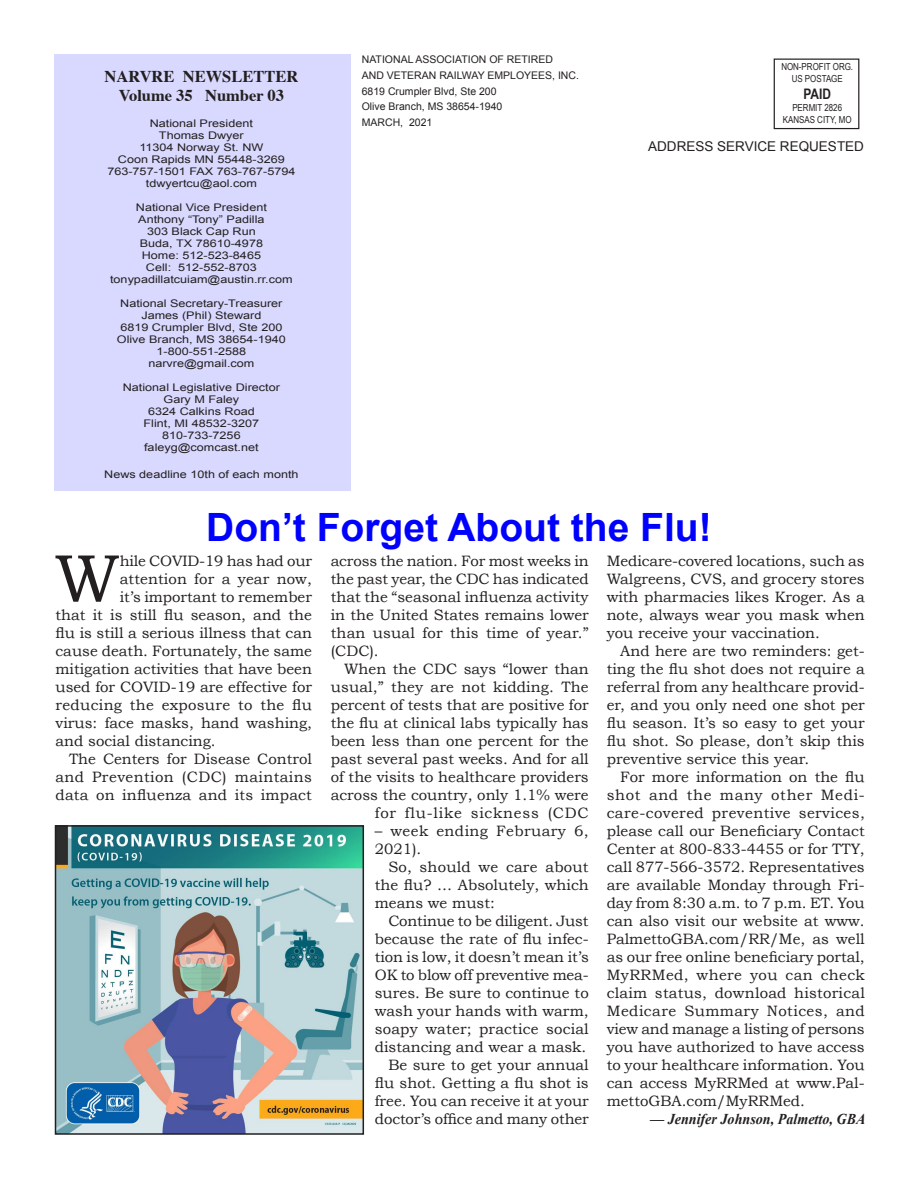
<style>
.page{position:relative;width:918px;height:1188px;background:#fff}
.page>*{position:absolute;margin:0;border:0;box-sizing:border-box;transform-origin:0 0}
.Plain_Text{font:67.8px "Bookman Old Style";color:#231f20}
.Record_Head{font:700 39px "Arial";color:#00f}
.t1{font:700 16.5px "Times";color:#231f20}
.Plain_Text-2{font:15px/18px "Bookman Old Style";color:#231f20;text-align:justify}
.t2{font:italic 700 15px "Times New Roman";color:#231f20;scale:.94 1}
.Plain_Text-3{font:15px "Bookman Old Style";letter-spacing:.02em;color:#231f20}
.Plain_Text-4{font:15px/18px "Bookman Old Style";letter-spacing:.03em;color:#231f20}
.t3{font:700 14.55px "Arial Narrow";color:#231f20}
.t4{font:13.5px "Arial";color:#231f20}
.Plain_Text-5{font:10.5px "Arial";color:#231f20;scale:1.2 1}
.Plain_Text-6{font:10.5px "Arial";color:#231f20}
.t5{font:9.75px/11.7px "Arial Narrow";color:#231f20;text-align:center}
</style>
<div class="page">
<div style="left:54px;top:55px;width:296px;height:436px;background:#d9d9ff"></div>
<div style="left:774px;top:59px;width:85px;height:70px;border:1px solid #231f20"></div>
<img style="left:58px;top:828px;width:303px;height:304px">
<div style="left:55px;top:825px;width:309px;height:310px;border:2px solid #231f20"></div>
<p class="t1" style="left:105px;top:65px;width:195px">NARVRE NEWSLETTER</p>
<p class="t1" style="left:119px;top:85px;width:167px">Volume 35 Number 03</p>
<p class="Plain_Text-6" style="left:362px;top:53px;width:193px">NATIONAL ASSOCIATION OF RETIRED</p>
<p class="Plain_Text-6" style="left:362px;top:68px;width:219px">AND VETERAN RAILWAY EMPLOYEES, INC.</p>
<p class="Plain_Text-6" style="left:362px;top:84px;width:136px">6819 Crumpler Blvd, Ste 200</p>
<p class="Plain_Text-6" style="left:362px;top:100px;width:142px">Olive Branch, MS 38654-1940</p>
<p class="Plain_Text-5" style="left:150px;top:117px;width:87px">National President</p>
<p class="Plain_Text-6" style="left:362px;top:116px;width:72px">MARCH, 2021</p>
<p class="Plain_Text-5" style="left:159px;top:129px;width:72px">Thomas Dwyer</p>
<p class="Plain_Text-5" style="left:139px;top:141px;width:105px">11304 Norway St. NW</p>
<p class="Plain_Text-5" style="left:118px;top:153px;width:141px">Coon Rapids MN 55448-3269</p>
<p class="Plain_Text-5" style="left:107px;top:165px;width:158px">763-757-1501 FAX 763-767-5794</p>
<p class="Plain_Text-5" style="left:146px;top:177px;width:94px">tdwyertcu@aol.com</p>
<p class="Plain_Text-5" style="left:136px;top:201px;width:111px">National Vice President</p>
<p class="Plain_Text-5" style="left:138px;top:213px;width:107px">Anthony “Tony” Padilla</p>
<p class="Plain_Text-5" style="left:147px;top:225px;width:92px">303 Black Cap Run</p>
<p class="Plain_Text-5" style="left:140px;top:237px;width:104px">Buda, TX 78610-4978</p>
<p class="Plain_Text-5" style="left:142px;top:249px;width:101px">Home: 512-523-8465</p>
<p class="Plain_Text-5" style="left:146px;top:261px;width:94px">Cell: 512-552-8703</p>
<p class="Plain_Text-5" style="left:110px;top:273px;width:154px">tonypadillatcuiam@austin.rr.com</p>
<p class="Plain_Text-5" style="left:120px;top:297px;width:137px">National Secretary-Treasurer</p>
<p class="Plain_Text-5" style="left:141px;top:309px;width:101px">James (Phil) Steward</p>
<p class="Plain_Text-5" style="left:120px;top:321px;width:137px">6819 Crumpler Blvd, Ste 200</p>
<p class="Plain_Text-5" style="left:117px;top:333px;width:142px">Olive Branch, MS 38654-1940</p>
<p class="Plain_Text-5" style="left:157px;top:345px;width:76px">1-800-551-2588</p>
<p class="Plain_Text-5" style="left:148px;top:357px;width:90px">narvre@gmail.com</p>
<p class="Plain_Text-5" style="left:123px;top:381px;width:132px">National Legislative Director</p>
<p class="Plain_Text-5" style="left:164px;top:393px;width:65px">Gary M Faley</p>
<p class="Plain_Text-5" style="left:148px;top:405px;width:90px">6324 Calkins Road</p>
<p class="Plain_Text-5" style="left:144px;top:417px;width:98px">Flint, MI 48532-3207</p>
<p class="Plain_Text-5" style="left:162px;top:429px;width:67px">810-733-7256</p>
<p class="Plain_Text-5" style="left:144px;top:441px;width:97px">faleyg@comcast.net</p>
<p class="Plain_Text-5" style="left:104px;top:467px;width:163px">News deadline 10th of each month</p>
<p class="t5" style="left:781px;top:61px;width:73px">NON-PROFIT ORG.<br>US POSTAGE</p>
<p class="t3" style="left:803px;top:83px;width:29px">PAID</p>
<p class="t5" style="left:783px;top:101px;width:70px">PERMIT 2826<br>KANSAS CITY, MO</p>
<p class="t4" style="left:648px;top:137px;width:217px">ADDRESS SERVICE REQUESTED</p>
<p class="Record_Head" style="left:206px;top:501px;width:507px">Don’t Forget About the Flu!</p>
<p class="Plain_Text-2" style="left:331px;top:551px;width:260px">across the nation. For most weeks in the past year, the CDC has indicated that the “seasonal influenza activity in the United States remains lower than usual for this time of year.” (CDC).</p>
<p class="Plain_Text-2" style="left:331px;top:659px;width:260px;text-align:right">When the CDC says “lower than usual,” they are not kidding. The percent of tests that are positive for the flu at clinical labs typically has been less than one percent for the past several past weeks. And for all of the visits to healthcare providers across the country, only 1.1% were for flu-like sickness (CDC</p>
<p class="Plain_Text-4" style="left:375px;top:821px;width:215px">– week ending February 6,<br>2021).</p>
<p class="Plain_Text-2" style="left:375px;top:857px;width:215px;text-indent:14px">So, should we care about the flu? … Absolutely, which means we must:</p>
<p class="Plain_Text-2" style="left:375px;top:911px;width:215px;text-indent:14px">Continue to be diligent. Just because the rate of flu infec&shy;tion is low, it doesn’t mean it’s OK to blow off preventive mea&shy;sures. Be sure to continue to wash your hands with warm, soapy water; practice social distancing and wear a mask.</p>
<p class="Plain_Text-2" style="left:375px;top:1055px;width:215px;text-indent:14px">Be sure to get your annual flu shot. Getting a flu shot is free. You can receive it at your doctor’s office and many other</p>
<p class="Plain_Text-2" style="left:607px;top:551px;width:260px">Medicare-covered locations, such as Walgreens, CVS, and grocery stores with pharmacies likes Kroger. As a note, always wear you mask when you receive your vaccination.</p>
<p class="Plain_Text-2" style="left:607px;top:641px;width:260px;text-indent:14px">And here are two reminders: get&shy;ting the flu shot does not require a referral from any healthcare provid&shy;er, and you only need one shot per flu season. It’s so easy to get your flu shot. So please, don’t skip this preventive service this year.</p>
<p class="Plain_Text-2" style="left:607px;top:767px;width:260px;text-indent:14px">For more information on the flu shot and the many other Medi&shy;care-covered preventive services, please call our Beneficiary Contact Center at 800-833-4455 or for TTY, call 877-566-3572. Representatives are available Monday through Fri&shy;day from 8:30 a.m. to 7 p.m. ET. You can also visit our website at www.<br>PalmettoGBA.com/RR/Me, as well as our free online beneficiary portal, MyRRMed, where you can check claim status, download historical Medicare Summary Notices, and view and manage a listing of persons you have authorized to have access to your healthcare information. You can access MyRRMed at www.Pal&shy;mettoGBA.com/MyRRMed.</p>
<p class="t2" style="left:650px;top:1108px;width:231px">— Jennifer Johnson, Palmetto, GBA</p>
<p class="Plain_Text" style="left:55px;top:540px;width:67px">W</p>
<p class="Plain_Text-2" style="left:120px;top:552px;width:194px">hile COVID-19 has had our</p>
<p class="Plain_Text-2" style="left:120px;top:570px;width:194px">attention for a year now,</p>
<p class="Plain_Text-2" style="left:120px;top:588px;width:194px">it’s important to remember</p>
<p class="Plain_Text-2" style="left:56px;top:606px;width:258px">that it is still flu season, and the</p>
<p class="Plain_Text-2" style="left:56px;top:624px;width:258px">flu is still a serious illness that can</p>
<p class="Plain_Text-2" style="left:56px;top:642px;width:258px">cause death. Fortunately, the same</p>
<p class="Plain_Text-2" style="left:56px;top:660px;width:258px">mitigation activities that have been</p>
<p class="Plain_Text-2" style="left:56px;top:678px;width:258px">used for COVID-19 are effective for</p>
<p class="Plain_Text-3" style="left:56px;top:696px;width:258px">reducing the exposure to the flu</p>
<p class="Plain_Text-2" style="left:56px;top:714px;width:258px">virus: face masks, hand washing,</p>
<p class="Plain_Text-2" style="left:56px;top:732px;width:162px">and social distancing.</p>
<p class="Plain_Text-2" style="left:56px;top:750px;width:258px;text-indent:14px">The Centers for Disease Control and Prevention (CDC) maintains data on influenza and its impact</p>
</div>
